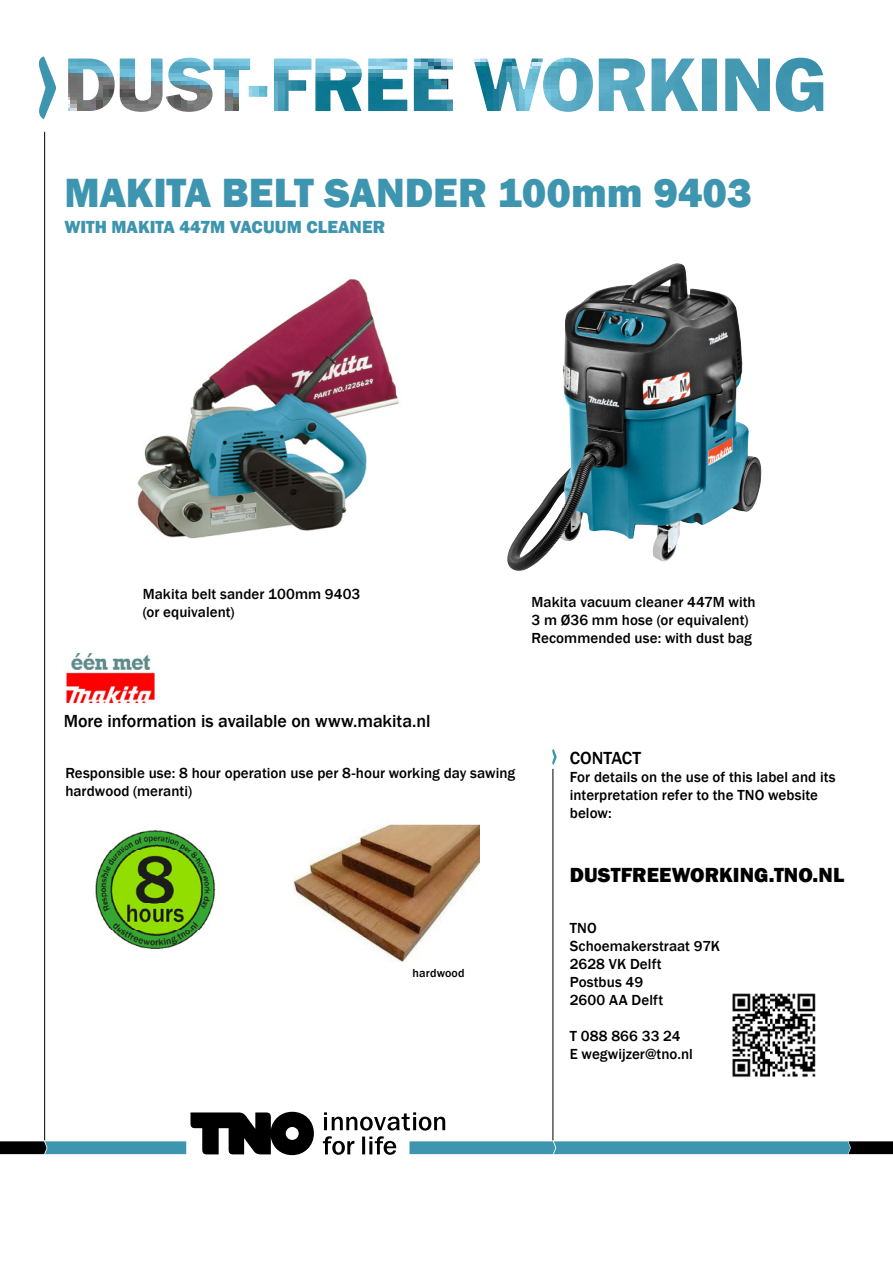
<style>
.page{position:relative;width:893px;height:1263px;background:#fff}
.page>*{position:absolute;margin:0;border:0;box-sizing:border-box;transform-origin:0 0}
.t1{font:800 42px "Franklin Gothic";letter-spacing:-.005em;color:#3e95af}
.t2{font:800 21px "Franklin Gothic";color:#000}
.t3{font:500 18px "Franklin Gothic";letter-spacing:-.005em;color:#000}
.t4{font:800 18px "Franklin Gothic";color:#3e95af}
.t5{font:500 15px/18px "Franklin Gothic";letter-spacing:.005em;color:#000}
.t6{font:500 12px "Franklin Gothic";letter-spacing:.015em;color:#000}
</style>
<div class="page">
<svg style="left:45px;top:702px;width:1px;height:12px"></svg>
<hr style="left:44px;top:132px;width:1px;height:1008px;background:#000">
<hr style="left:553px;top:769px;width:1px;height:371px;background:#000">
<svg style="left:552px;top:749px;width:5px;height:16px"></svg>
<svg style="left:38px;top:56px;width:18px;height:63px"></svg>
<img style="left:293px;top:824px;width:187px;height:138px">
<svg style="left:68px;top:57px;width:756px;height:55px"></svg>
<img style="left:66px;top:652px;width:89px;height:52px">
<img style="left:507px;top:264px;width:255px;height:307px">
<img style="left:96px;top:829px;width:120px;height:120px">
<img style="left:732px;top:993px;width:84px;height:84px">
<img style="left:137px;top:278px;width:262px;height:261px">
<svg style="left:0;top:1103px;width:893px;height:53px"></svg>
<h1 class="t1" style="left:64px;top:166px;width:689px">MAKITA BELT SANDER 100mm 9403</h1>
<p class="t4" style="left:64px;top:215px;width:322px">WITH MAKITA 447M VACUUM CLEANER</p>
<p class="t5" style="left:143px;top:585px;width:219px">Makita belt sander 100mm 9403 (or equivalent)</p>
<p class="t5" style="left:532px;top:593px;width:226px">Makita vacuum cleaner 447M with<br>3 m Ø36 mm hose (or equivalent)<br>Recommended use: with dust bag</p>
<p class="t3" style="left:64px;top:710px;width:368px">More information is available on www.makita.nl</p>
<p class="t5" style="left:65px;top:764px;width:451px">Responsible use: 8 hour operation use per 8-hour working day sawing hardwood (meranti)</p>
<p class="t6" style="left:413px;top:966px;width:54px">hardwood</p>
<p class="t3" style="left:570px;top:747px;width:73px">CONTACT</p>
<p class="t5" style="left:570px;top:768px;width:267px">For details on the use of this label and its interpretation refer to the TNO website below:</p>
<h2 class="t2" style="left:570px;top:861px;width:276px">DUSTFREEWORKING.TNO.NL</h2>
<p class="t5" style="left:570px;top:919px;width:152px">TNO<br>Schoemakerstraat 97K<br>2628 VK Delft<br>Postbus 49<br>2600 AA Delft</p>
<p class="t5" style="left:570px;top:1027px;width:125px">T 088 866 33 24<br>E wegwijzer@tno.nl</p>
</div>
